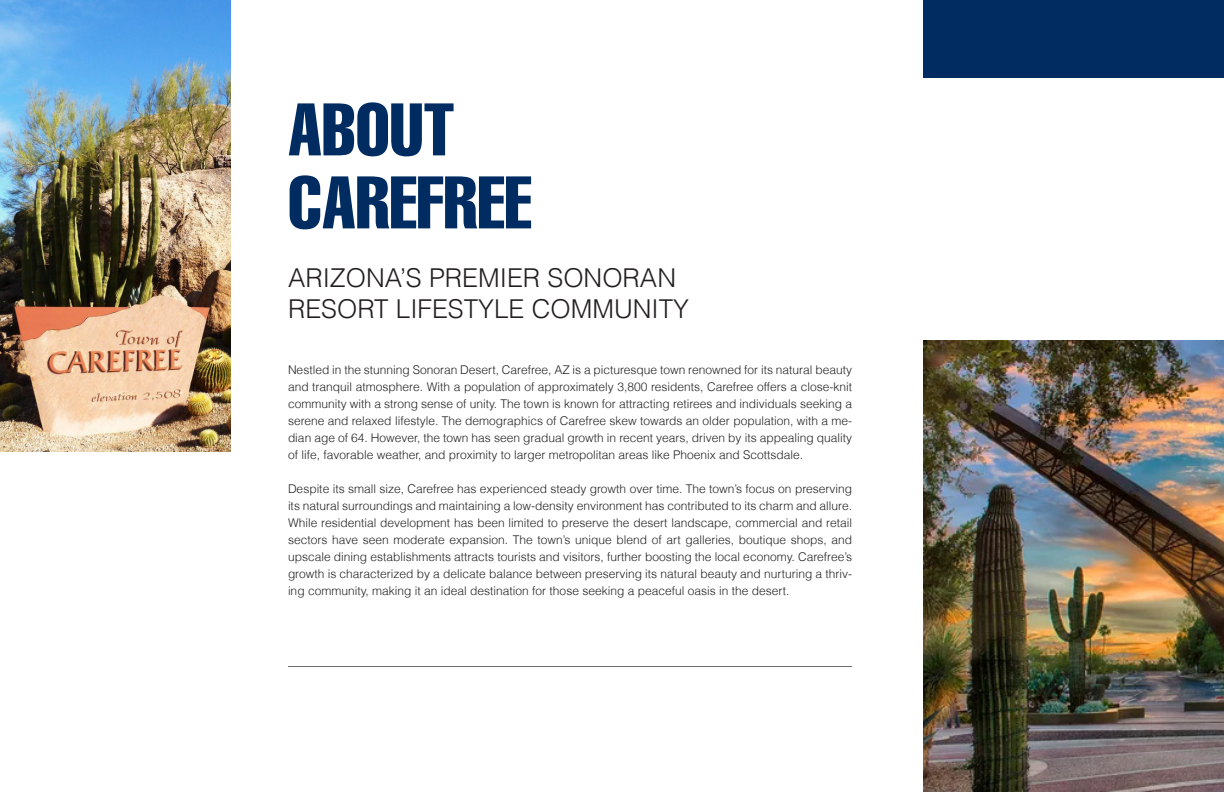
<style>
.page{position:relative;width:1224px;height:792px;background:#fff}
.page>*{position:absolute;margin:0;border:0;box-sizing:border-box;transform-origin:0 0}
.t1{font:extra-condensed 73px "Helvetica";color:#002c62}
.t2{font:300 26px/31.2px "Helvetica";color:#231f20}
.t3{font:300 12px/17px "Helvetica";color:#222;text-align:justify}
</style>
<div class="page">
<img style="left:0;top:0;width:230px;height:452px">
<img style="left:923px;top:340px;width:301px;height:452px">
<div style="left:923px;top:0;width:301px;height:77px;background:#002c62"></div>
<hr style="left:288px;top:666px;width:564px;height:1px;background:#6c6d70">
<p class="t1" style="left:288px;top:83px;width:168px">ABOUT</p>
<p class="t1" style="left:288px;top:156px;width:245px">CAREFREE</p>
<p class="t2" style="left:288px;top:262px;width:403px">ARIZONA’S PREMIER SONORAN<br>RESORT LIFESTYLE COMMUNITY</p>
<p class="t3" style="left:288px;top:362px;width:566px">Nestled in the stunning Sonoran Desert, Carefree, AZ is a picturesque town renowned for its natural beauty and tranquil atmosphere. With a population of approximately 3,800 residents, Carefree offers a close-knit community with a strong sense of unity. The town is known for attracting retirees and individuals seeking a serene and relaxed lifestyle. The demographics of Carefree skew towards an older population, with a me&shy;dian age of 64. However, the town has seen gradual growth in recent years, driven by its appealing quality of life, favorable weather, and proximity to larger metropolitan areas like Phoenix and Scottsdale.</p>
<p class="t3" style="left:288px;top:481px;width:566px">Despite its small size, Carefree has experienced steady growth over time. The town’s focus on preserving its natural surroundings and maintaining a low-density environment has contributed to its charm and allure.<br>While residential development has been limited to preserve the desert landscape, commercial and retail sectors have seen moderate expansion. The town’s unique blend of art galleries, boutique shops, and upscale dining establishments attracts tourists and visitors, further boosting the local economy. Carefree’s growth is characterized by a delicate balance between preserving its natural beauty and nurturing a thriv&shy;ing community, making it an ideal destination for those seeking a peaceful oasis in the desert.</p>
</div>
